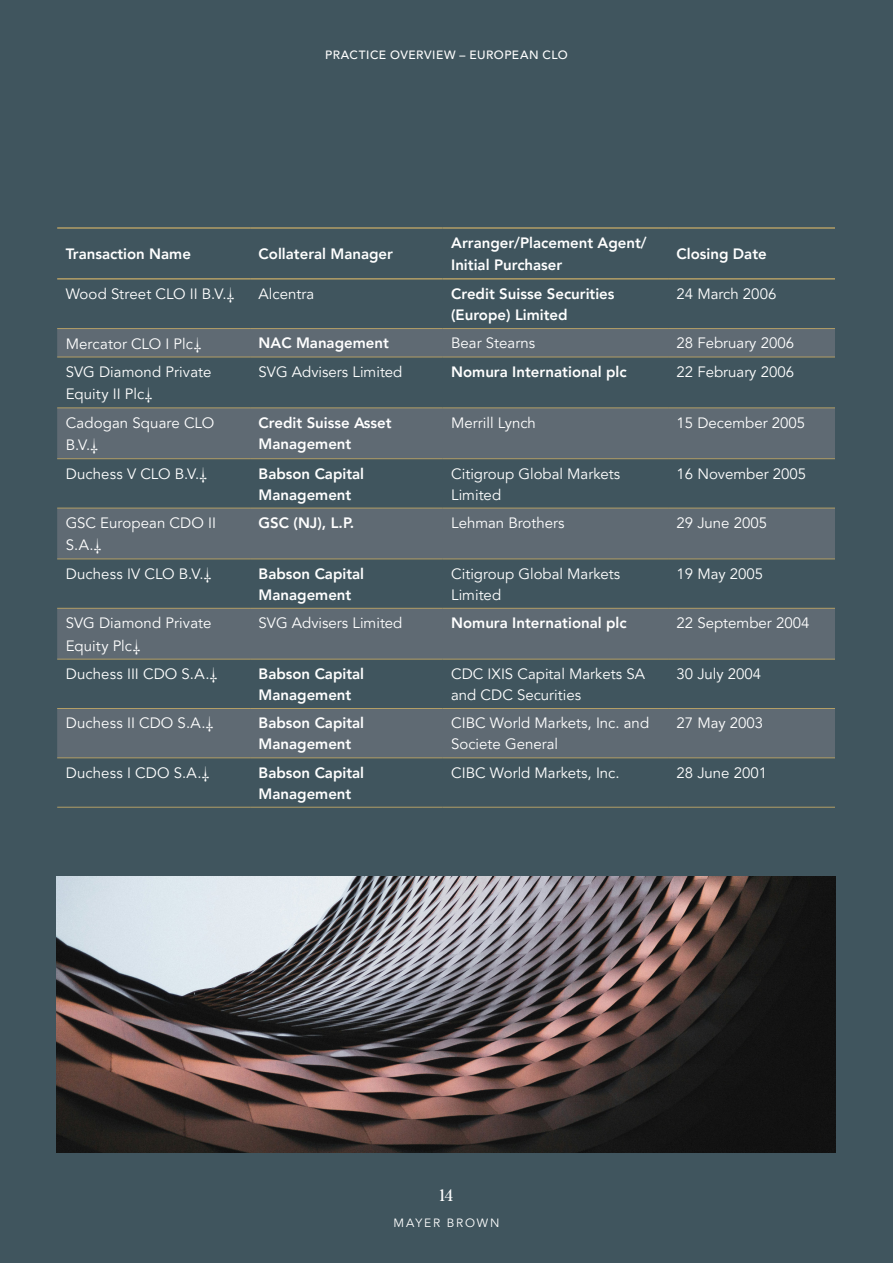
<style>
.page{position:relative;width:893px;height:1263px;background:#40555e}
.page>*{position:absolute;margin:0;border:0;box-sizing:border-box;transform-origin:0 0}
.Title_Large{font:16.5px "Burgess Pro";color:#fff}
.Body_copy{font:15px/22.5px "Avenir LT Pro";color:#fff}
.t1{font:800 15px/21px "Avenir LT Pro";color:#fff}
.Title_Large-2{font:500 12px "Avenir LT Pro";letter-spacing:.04em;color:#fff}
.Title_Large-3{font:12px "Avenir LT Pro";letter-spacing:.15em;color:#fff}
.s1{font-family:"Times New Roman";font-size:16.5px}
</style>
<div class="page">
<svg style="left:57px;top:329px;width:778px;height:428px;fill:#5f6a73"></svg>
<hr style="left:57px;top:227px;width:193px;height:2px;background:#b39e66">
<hr style="left:250px;top:227px;width:193px;height:2px;background:#b39e66">
<hr style="left:443px;top:227px;width:225px;height:2px;background:#b39e66">
<hr style="left:668px;top:227px;width:167px;height:2px;background:#b39e66">
<hr style="left:57px;top:278px;width:193px;height:2px;background:#b39e66">
<hr style="left:250px;top:278px;width:193px;height:2px;background:#b39e66">
<hr style="left:443px;top:278px;width:225px;height:2px;background:#b39e66">
<hr style="left:668px;top:278px;width:167px;height:2px;background:#b39e66">
<hr style="left:57px;top:807px;width:193px;height:1px;background:#b39e66">
<hr style="left:250px;top:807px;width:193px;height:1px;background:#b39e66">
<hr style="left:443px;top:807px;width:225px;height:1px;background:#b39e66">
<hr style="left:668px;top:807px;width:167px;height:1px;background:#b39e66">
<hr style="left:57px;top:508px;width:193px;height:1px;background:#b39e66">
<hr style="left:250px;top:508px;width:193px;height:1px;background:#b39e66">
<hr style="left:443px;top:508px;width:225px;height:1px;background:#b39e66">
<hr style="left:668px;top:508px;width:167px;height:1px;background:#b39e66">
<hr style="left:57px;top:558px;width:193px;height:1px;background:#b39e66">
<hr style="left:250px;top:558px;width:193px;height:1px;background:#b39e66">
<hr style="left:443px;top:558px;width:225px;height:1px;background:#b39e66">
<hr style="left:668px;top:558px;width:167px;height:1px;background:#b39e66">
<hr style="left:57px;top:608px;width:193px;height:1px;background:#b39e66">
<hr style="left:250px;top:608px;width:193px;height:1px;background:#b39e66">
<hr style="left:443px;top:608px;width:225px;height:1px;background:#b39e66">
<hr style="left:668px;top:608px;width:167px;height:1px;background:#b39e66">
<hr style="left:57px;top:659px;width:193px;height:1px;background:#b39e66">
<hr style="left:250px;top:659px;width:193px;height:1px;background:#b39e66">
<hr style="left:443px;top:659px;width:225px;height:1px;background:#b39e66">
<hr style="left:668px;top:659px;width:167px;height:1px;background:#b39e66">
<hr style="left:57px;top:708px;width:193px;height:1px;background:#b39e66">
<hr style="left:250px;top:708px;width:193px;height:1px;background:#b39e66">
<hr style="left:443px;top:708px;width:225px;height:1px;background:#b39e66">
<hr style="left:668px;top:708px;width:167px;height:1px;background:#b39e66">
<hr style="left:57px;top:757px;width:193px;height:1px;background:#b39e66">
<hr style="left:250px;top:757px;width:193px;height:1px;background:#b39e66">
<hr style="left:443px;top:757px;width:225px;height:1px;background:#b39e66">
<hr style="left:668px;top:757px;width:167px;height:1px;background:#b39e66">
<hr style="left:57px;top:328px;width:193px;height:1px;background:#b39e66">
<hr style="left:250px;top:328px;width:193px;height:1px;background:#b39e66">
<hr style="left:443px;top:328px;width:225px;height:1px;background:#b39e66">
<hr style="left:668px;top:328px;width:167px;height:1px;background:#b39e66">
<hr style="left:57px;top:357px;width:193px;height:1px;background:#b39e66">
<hr style="left:250px;top:357px;width:193px;height:1px;background:#b39e66">
<hr style="left:443px;top:357px;width:225px;height:1px;background:#b39e66">
<hr style="left:668px;top:357px;width:167px;height:1px;background:#b39e66">
<hr style="left:57px;top:407px;width:193px;height:1px;background:#b39e66">
<hr style="left:250px;top:407px;width:193px;height:1px;background:#b39e66">
<hr style="left:443px;top:407px;width:225px;height:1px;background:#b39e66">
<hr style="left:668px;top:407px;width:167px;height:1px;background:#b39e66">
<hr style="left:57px;top:458px;width:193px;height:1px;background:#b39e66">
<hr style="left:250px;top:458px;width:193px;height:1px;background:#b39e66">
<hr style="left:443px;top:458px;width:225px;height:1px;background:#b39e66">
<hr style="left:668px;top:458px;width:167px;height:1px;background:#b39e66">
<img style="left:56px;top:876px;width:779px;height:277px">
<p class="Title_Large-2" style="left:325px;top:47px;width:244px">PRACTICE OVERVIEW – EUROPEAN CLO</p>
<p class="t1" style="left:66px;top:243px;width:127px">Transaction Name</p>
<p class="t1" style="left:259px;top:243px;width:136px">Collateral Manager</p>
<p class="t1" style="left:451px;top:231px;width:197px;line-height:22.5px">Arranger/Placement Agent/<br>Initial Purchaser</p>
<p class="t1" style="left:676px;top:243px;width:92px">Closing Date</p>
<p class="Body_copy" style="left:66px;top:283px;width:171px">Wood Street CLO II B.V.<span class="s1">⸸</span></p>
<p class="Body_copy" style="left:259px;top:283px;width:57px">Alcentra</p>
<p class="t1" style="left:451px;top:283px;width:165px">Credit Suisse Securities (Europe) Limited</p>
<p class="Body_copy" style="left:676px;top:283px;width:101px">24 March 2006</p>
<p class="Body_copy" style="left:66px;top:332px;width:137px">Mercator CLO I Plc<span class="s1">⸸</span></p>
<p class="t1" style="left:259px;top:333px;width:132px">NAC Management</p>
<p class="Body_copy" style="left:451px;top:332px;width:86px">Bear Stearns</p>
<p class="Body_copy" style="left:676px;top:332px;width:119px">28 February 2006</p>
<p class="Body_copy" style="left:66px;top:361px;width:147px">SVG Diamond Private<br>Equity II Plc<span class="s1">⸸</span></p>
<p class="Body_copy" style="left:259px;top:361px;width:145px">SVG Advisers Limited</p>
<p class="t1" style="left:451px;top:361px;width:177px">Nomura International plc</p>
<p class="Body_copy" style="left:676px;top:361px;width:119px">22 February 2006</p>
<p class="Body_copy" style="left:66px;top:412px;width:150px">Cadogan Square CLO<br>B.V.<span class="s1">⸸</span></p>
<p class="t1" style="left:259px;top:412px;width:135px">Credit Suisse Asset<br>Management</p>
<p class="Body_copy" style="left:451px;top:412px;width:86px">Merrill Lynch</p>
<p class="Body_copy" style="left:676px;top:412px;width:130px">15 December 2005</p>
<p class="Body_copy" style="left:66px;top:462px;width:143px">Duchess V CLO B.V.<span class="s1">⸸</span></p>
<p class="t1" style="left:259px;top:463px;width:107px">Babson Capital<br>Management</p>
<p class="Body_copy" style="left:451px;top:463px;width:171px;line-height:21px">Citigroup Global Markets<br>Limited</p>
<p class="Body_copy" style="left:676px;top:462px;width:131px">16 November 2005</p>
<p class="Body_copy" style="left:66px;top:512px;width:152px">GSC European CDO II<br>S.A.<span class="s1">⸸</span></p>
<p class="t1" style="left:259px;top:512px;width:97px">GSC (NJ), L.P.</p>
<p class="Body_copy" style="left:451px;top:512px;width:115px">Lehman Brothers</p>
<p class="Body_copy" style="left:676px;top:512px;width:92px">29 June 2005</p>
<p class="Body_copy" style="left:66px;top:563px;width:147px">Duchess IV CLO B.V.<span class="s1">⸸</span></p>
<p class="t1" style="left:259px;top:563px;width:107px">Babson Capital<br>Management</p>
<p class="Body_copy" style="left:451px;top:563px;width:171px;line-height:21px">Citigroup Global Markets<br>Limited</p>
<p class="Body_copy" style="left:676px;top:563px;width:88px">19 May 2005</p>
<p class="Body_copy" style="left:66px;top:612px;width:147px">SVG Diamond Private<br>Equity Plc<span class="s1">⸸</span></p>
<p class="Body_copy" style="left:259px;top:612px;width:145px">SVG Advisers Limited</p>
<p class="t1" style="left:451px;top:612px;width:177px">Nomura International plc</p>
<p class="Body_copy" style="left:676px;top:612px;width:134px">22 September 2004</p>
<p class="Body_copy" style="left:66px;top:663px;width:153px">Duchess III CDO S.A.<span class="s1">⸸</span></p>
<p class="t1" style="left:259px;top:663px;width:107px">Babson Capital<br>Management</p>
<p class="Body_copy" style="left:451px;top:664px;width:195px;line-height:21px">CDC IXIS Capital Markets SA and CDC Securities</p>
<p class="Body_copy" style="left:676px;top:663px;width:86px">30 July 2004</p>
<p class="Body_copy" style="left:66px;top:712px;width:149px">Duchess II CDO S.A.<span class="s1">⸸</span></p>
<p class="t1" style="left:259px;top:713px;width:107px">Babson Capital<br>Management</p>
<p class="Body_copy" style="left:451px;top:713px;width:199px;line-height:21px">CIBC World Markets, Inc. and<br>Societe General</p>
<p class="Body_copy" style="left:676px;top:712px;width:88px">27 May 2003</p>
<p class="Body_copy" style="left:66px;top:762px;width:145px">Duchess I CDO S.A.<span class="s1">⸸</span></p>
<p class="t1" style="left:259px;top:762px;width:107px">Babson Capital<br>Management</p>
<p class="Body_copy" style="left:451px;top:761px;width:170px">CIBC World Markets, Inc.</p>
<p class="Body_copy" style="left:676px;top:761px;width:92px">28 June 2001</p>
<p class="Title_Large" style="left:440px;top:1185px;width:15px">14</p>
<p class="Title_Large-3" style="left:393px;top:1215px;width:108px">MAYER BROWN</p>
</div>
